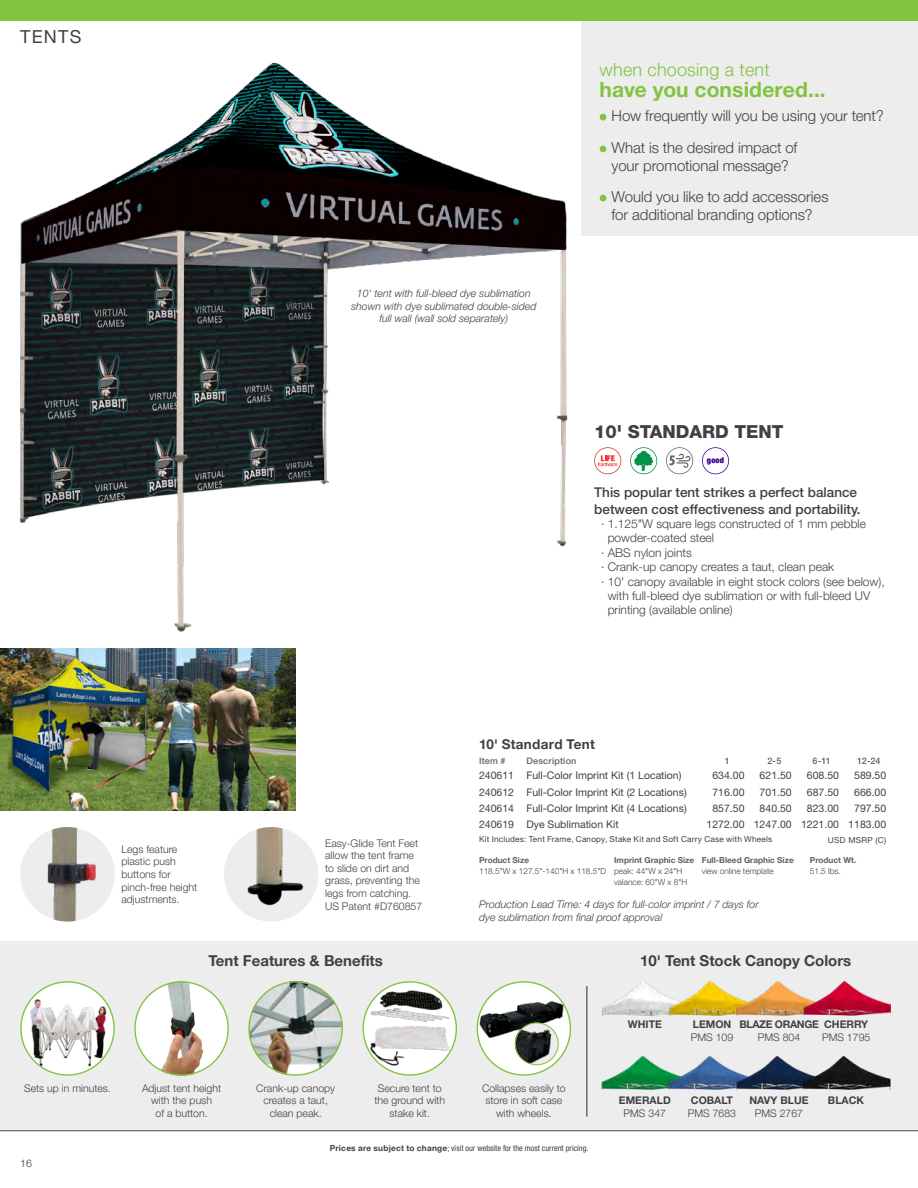
<style>
.page{position:relative;width:918px;height:1188px;background:#fff}
.page>*{position:absolute;margin:0;border:0;box-sizing:border-box;transform-origin:0 0}
.t1{font:700 21px "Helvetica Neue LT Pro";letter-spacing:.005em;color:#82c341}
.t2{font:300 18px "Helvetica Neue LT Pro";letter-spacing:.01em;color:#82c341}
.t3{font:800 18px "Helvetica Neue LT Pro";color:#414042}
.t4{font:18px "Helvetica Neue LT Pro";letter-spacing:.07em;color:#414042}
.t5{font:300 15px/31.5px "Helvetica Neue LT Pro";letter-spacing:-.005em;color:#414042}
.t6{font:700 15px "Helvetica Neue LT Pro";color:#414042}
.t7{font:500 13.5px/16.2px "Helvetica Neue LT Pro";color:#414042}
.t8{font:700 13.5px "Helvetica Neue LT Pro";letter-spacing:.02em;color:#414042}
.t9{font:300 12px "Helvetica Neue LT Pro";color:#414042}
.t10{font:300 10.5px/12.6px "Helvetica Neue LT Pro";color:#414042;text-align:center}
.t11{font:10.5px "Helvetica Neue LT Pro";color:#414042}
.t12{font:italic 300 10.5px/12.6px "Helvetica Neue LT Pro";color:#414042;text-align:center}
.t13{font:700 10.5px "Helvetica Neue LT Pro";color:#414042}
.t14{font:700 10.5px "Helvetica Neue LT Pro";letter-spacing:-.03em;color:#414042}
.t15{font:500 9px "Helvetica Neue LT Pro";letter-spacing:.025em;color:#606163}
.t16{font:300 8.25px "Helvetica Neue LT Pro";color:#414042}
.t17{font:8.25px "Helvetica Neue LT Pro";letter-spacing:.025em;color:#414042}
.t18{font:condensed 8.25px "Helvetica Neue LT Pro";color:#414042}
.t19{font:700 8.25px "Helvetica Neue LT Pro";color:#606163}
.t20{font:900 condensed 8.1px "Helvetica Neue LT Pro";color:#3c0097}
.s1{font-weight:700;font-stretch:normal}
</style>
<div class="page">
<img style="left:0;top:649px;width:296px;height:162px">
<div style="left:0;top:942px;width:918px;height:188px;background:#ededee"></div>
<svg style="left:363px;top:982px;width:93px;height:93px"></svg>
<img style="left:370px;top:987px;width:80px;height:80px">
<img style="left:249px;top:981px;width:94px;height:95px;border-radius:46px">
<div style="left:135px;top:982px;width:93px;height:93px;background:#fff;border-radius:50%"></div>
<img style="left:161px;top:981px;width:43px;height:95px">
<div style="left:477px;top:982px;width:93px;height:93px;background:#fff;border-radius:50%"></div>
<img style="left:478px;top:996px;width:89px;height:44px">
<svg style="left:515px;top:1023px;width:43px;height:42px"></svg>
<img style="left:515px;top:1025px;width:38px;height:40px">
<div style="left:515px;top:1022px;width:44px;height:43px;border:1px solid #82c341;border-radius:50%"></div>
<svg style="left:21px;top:982px;width:93px;height:93px"></svg>
<img style="left:27px;top:987px;width:84px;height:84px">
<img style="left:20px;top:63px;width:548px;height:569px">
<svg style="left:666px;top:447px;width:27px;height:27px"></svg>
<svg style="left:702px;top:447px;width:27px;height:27px"></svg>
<svg style="left:594px;top:447px;width:27px;height:27px"></svg>
<svg style="left:630px;top:447px;width:27px;height:27px"></svg>
<div style="left:224px;top:827px;width:94px;height:95px;background:#ededee;border-radius:50%"></div>
<img style="left:224px;top:827px;width:94px;height:79px">
<img style="left:20px;top:827px;width:95px;height:95px;border-radius:47px">
<hr style="left:586px;top:986px;width:1px;height:131px;background:#414042">
<img style="left:602px;top:981px;width:66px;height:34px">
<img style="left:668px;top:981px;width:67px;height:34px">
<img style="left:735px;top:981px;width:67px;height:34px">
<img style="left:802px;top:981px;width:89px;height:34px">
<img style="left:601px;top:1056px;width:67px;height:34px">
<img style="left:668px;top:1056px;width:67px;height:34px">
<img style="left:735px;top:1056px;width:66px;height:34px">
<img style="left:801px;top:1056px;width:90px;height:34px">
<div style="left:581px;top:3px;width:337px;height:232px;background:#ededee"></div>
<svg style="left:600px;top:114px;width:6px;height:6px"></svg>
<svg style="left:600px;top:146px;width:6px;height:6px"></svg>
<svg style="left:600px;top:195px;width:6px;height:6px"></svg>
<hr style="left:0;top:1130px;width:918px;height:1px;background:#414042">
<div style="left:0;top:0;width:918px;height:20px;background:#82c341"></div>
<h2 class="t4" style="left:20px;top:26px;width:63px">TENTS</h2>
<p class="t12" style="left:351px;top:287px;width:187px">10' tent with full-bleed dye sublimation shown with dye sublimated double-sided full wall (wall sold separately)</p>
<h2 class="t2" style="left:600px;top:59px;width:172px">when choosing a tent</h2>
<h3 class="t5" style="left:612px;top:100px;width:274px">How frequently will you be using your tent?<br>What is the desired impact of</h3>
<h3 class="t5" style="left:612px;top:149px;width:219px">your promotional message?<br>Would you like to add accessories</h3>
<h3 class="t5" style="left:612px;top:199px;width:202px">for additional branding options?</h3>
<h1 class="t1" style="left:600px;top:77px;width:228px">have you considered...</h1>
<h2 class="t3" style="left:594px;top:421px;width:191px">10' STANDARD TENT</h2>
<p class="t20" style="left:707px;top:455px;width:19px">good</p>
<p class="t7" style="left:594px;top:484px;width:268px">This popular tent strikes a perfect balance between cost effectiveness and portability.</p>
<p class="t9" style="left:601px;top:516px;width:267px">· 1.125"W square legs constructed of 1 mm pebble</p>
<p class="t9" style="left:608px;top:531px;width:108px">powder-coated steel</p>
<p class="t9" style="left:601px;top:545px;width:92px">· ABS nylon joints</p>
<p class="t9" style="left:601px;top:560px;width:235px">· Crank-up canopy creates a taut, clean peak</p>
<p class="t9" style="left:601px;top:574px;width:285px">· 10' canopy available in eight stock colors (see below),</p>
<p class="t9" style="left:608px;top:588px;width:264px">with full-bleed dye sublimation or with full-bleed UV</p>
<p class="t9" style="left:608px;top:603px;width:126px">printing (available online)</p>
<p class="t10" style="left:122px;top:843px;width:77px;text-align:left">Legs feature plastic push buttons for pinch-free height adjustments.</p>
<p class="t10" style="left:325px;top:836px;width:99px;text-align:left">Easy-Glide Tent Feet allow the tent frame to slide on dirt and grass, preventing the legs from catching.<br>US Patent #D760857</p>
<p class="t8" style="left:479px;top:736px;width:117px">10' Standard Tent</p>
<p class="t15" style="left:479px;top:755px;width:28px">Item #</p>
<p class="t15" style="left:526px;top:755px;width:52px">Description</p>
<p class="t15" style="left:725px;top:755px;width:7px">1</p>
<p class="t15" style="left:768px;top:755px;width:15px">2-5</p>
<p class="t15" style="left:813px;top:755px;width:20px">6-11</p>
<p class="t15" style="left:857px;top:755px;width:25px">12-24</p>
<p class="t11" style="left:479px;top:769px;width:204px">240611 Full-Color Imprint Kit (1 Location)</p>
<p class="t11" style="left:712px;top:769px;width:34px">634.00</p>
<p class="t11" style="left:760px;top:769px;width:34px">621.50</p>
<p class="t11" style="left:807px;top:769px;width:34px">608.50</p>
<p class="t11" style="left:854px;top:769px;width:34px">589.50</p>
<p class="t11" style="left:479px;top:785px;width:209px">240612 Full-Color Imprint Kit (2 Locations)</p>
<p class="t11" style="left:712px;top:785px;width:34px">716.00</p>
<p class="t11" style="left:760px;top:785px;width:34px">701.50</p>
<p class="t11" style="left:807px;top:785px;width:34px">687.50</p>
<p class="t11" style="left:854px;top:785px;width:34px">666.00</p>
<p class="t11" style="left:479px;top:801px;width:209px">240614 Full-Color Imprint Kit (4 Locations)</p>
<p class="t11" style="left:712px;top:801px;width:34px">857.50</p>
<p class="t11" style="left:760px;top:801px;width:34px">840.50</p>
<p class="t11" style="left:807px;top:801px;width:34px">823.00</p>
<p class="t11" style="left:854px;top:801px;width:34px">797.50</p>
<p class="t11" style="left:479px;top:818px;width:141px">240619 Dye Sublimation Kit</p>
<p class="t11" style="left:707px;top:818px;width:181px">1272.00 1247.00 1221.00 1183.00</p>
<p class="t17" style="left:479px;top:834px;width:295px">Kit Includes: Tent Frame, Canopy, Stake Kit and Soft Carry Case with Wheels</p>
<p class="t17" style="left:828px;top:835px;width:60px">USD MSRP (C)</p>
<p class="t19" style="left:479px;top:855px;width:51px">Product Size</p>
<p class="t19" style="left:614px;top:855px;width:181px">Imprint Graphic Size Full-Bleed Graphic Size</p>
<p class="t19" style="left:810px;top:855px;width:48px">Product Wt.</p>
<p class="t16" style="left:479px;top:866px;width:205px">118.5"W x 127.5"-140"H x 118.5"D peak: 44"W x 24"H</p>
<p class="t16" style="left:702px;top:866px;width:73px">view online template</p>
<p class="t16" style="left:810px;top:866px;width:32px">51.5 lbs.</p>
<p class="t16" style="left:614px;top:877px;width:75px">valance: 60"W x 8"H</p>
<p class="t12" style="left:479px;top:898px;width:281px;text-align:left">Production Lead Time: 4 days for full-color imprint / 7 days for dye sublimation from final proof approval</p>
<h3 class="t6" style="left:208px;top:951px;width:176px">Tent Features &amp; Benefits</h3>
<h3 class="t6" style="left:640px;top:951px;width:213px">10' Tent Stock Canopy Colors</h3>
<p class="t10" style="left:24px;top:1082px;width:88px">Sets up in minutes.</p>
<p class="t10" style="left:20px;top:1157px;width:13px">16</p>
<p class="t10" style="left:142px;top:1081px;width:81px">Adjust tent height with the push<br>of a button.</p>
<p class="t10" style="left:482px;top:1081px;width:85px">Collapses easily to store in soft case with wheels.</p>
<p class="t10" style="left:256px;top:1081px;width:80px">Crank-up canopy creates a taut, clean peak.</p>
<p class="t10" style="left:374px;top:1081px;width:72px">Secure tent to the ground with stake kit.</p>
<p class="t18" style="left:330px;top:1143px;width:260px"><span class="s1">Prices are subject to change</span>; visit our website for the most current pricing.</p>
<p class="t13" style="left:628px;top:1018px;width:36px">WHITE</p>
<p class="t13" style="left:693px;top:1018px;width:40px">LEMON</p>
<p class="t10" style="left:691px;top:1030px;width:44px">PMS 109</p>
<p class="t14" style="left:739px;top:1018px;width:81px">BLAZE ORANGE</p>
<p class="t10" style="left:758px;top:1030px;width:44px">PMS 804</p>
<p class="t13" style="left:824px;top:1018px;width:46px">CHERRY</p>
<p class="t10" style="left:822px;top:1030px;width:50px">PMS 1795</p>
<p class="t13" style="left:619px;top:1094px;width:53px">EMERALD</p>
<p class="t10" style="left:624px;top:1106px;width:44px">PMS 347</p>
<p class="t13" style="left:691px;top:1094px;width:44px">COBALT</p>
<p class="t10" style="left:688px;top:1106px;width:50px">PMS 7683</p>
<p class="t13" style="left:749px;top:1094px;width:61px">NAVY BLUE</p>
<p class="t10" style="left:755px;top:1106px;width:50px">PMS 2767</p>
<p class="t13" style="left:828px;top:1094px;width:38px">BLACK</p>
</div>
